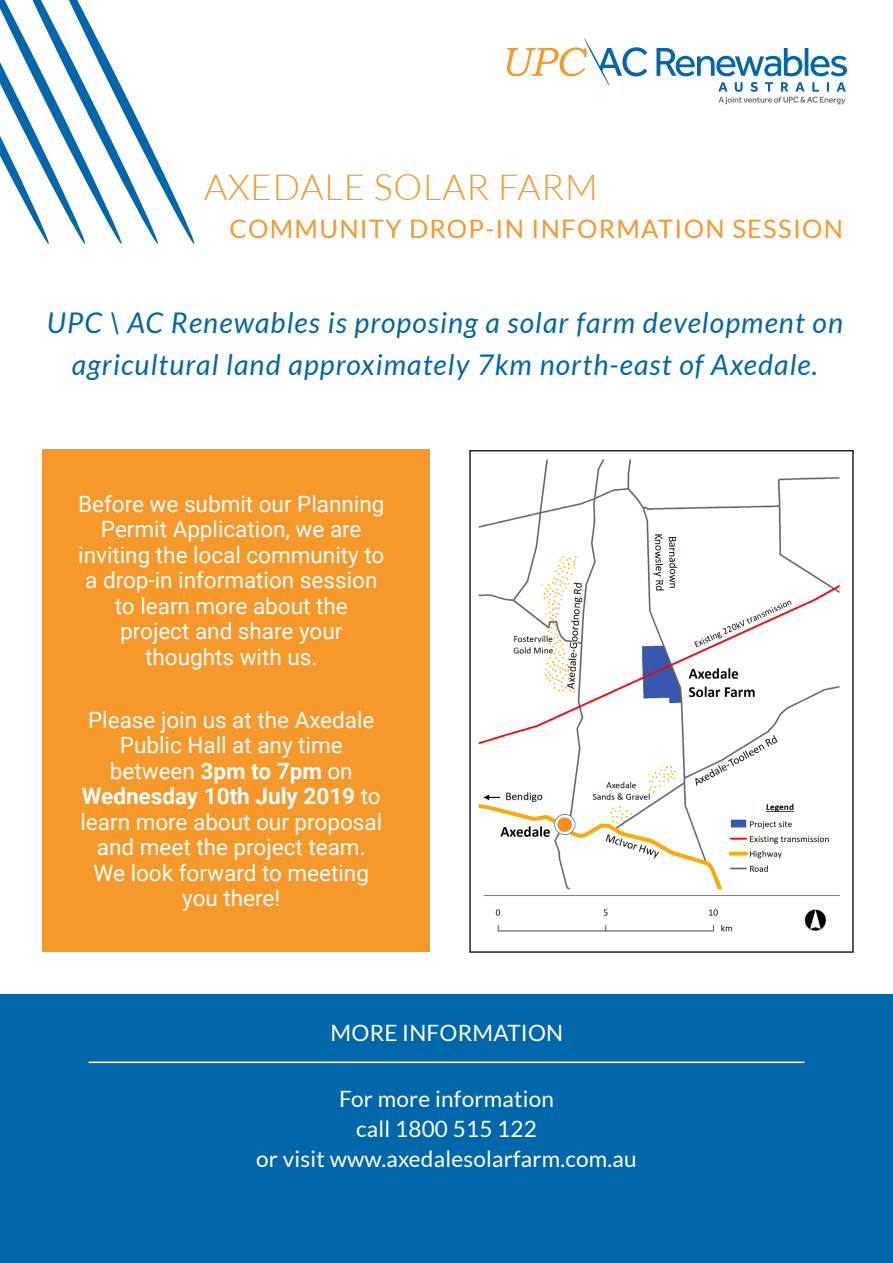
<style>
.page{position:relative;width:893px;height:1263px;background:#fff}
.page>*{position:absolute;margin:0;border:0;box-sizing:border-box;transform-origin:0 0}
.t1{font:300 36px "Lato";letter-spacing:.025em;color:#f7982b}
.t2{font:italic 28.5px/42px "Lato";letter-spacing:.04em;color:#0067aa;text-align:center}
.t3{font:25.5px "Lato";letter-spacing:.05em;color:#f7982b}
.t4{font:22.5px/25.5px "Roboto";color:#fff;text-align:center}
.t5{font:22.5px/30px "Lato";letter-spacing:.01em;color:#fff;text-align:center}
.s1{font-weight:700}
</style>
<div class="page">
<div style="left:42px;top:450px;width:388px;height:502px;background:#f7982b"></div>
<div style="left:0;top:995px;width:893px;height:268px;background:#0067aa"></div>
<img style="left:478px;top:459px;width:362px;height:473px">
<svg style="left:507px;top:38px;width:340px;height:66px"></svg>
<svg style="left:0;top:0;width:195px;height:244px"></svg>
<hr style="left:89px;top:1061px;width:715px;height:2px;background:#fff">
<h1 class="t1" style="left:204px;top:168px;width:395px">AXEDALE SOLAR FARM</h1>
<p class="t3" style="left:229px;top:214px;width:615px">COMMUNITY DROP-IN INFORMATION SESSION</p>
<p class="t2" style="left:47px;top:302px;width:798px">UPC \ AC Renewables is proposing a solar farm development on agricultural land approximately 7km north-east of Axedale.</p>
<p class="t4" style="left:78px;top:490px;width:308px">Before we submit our Planning<br>Permit Application, we are inviting the local community to a drop-in information session to learn more about the project and share your thoughts with us.</p>
<p class="t4" style="left:80px;top:706px;width:303px">Please join us at the Axedale<br>Public Hall at any time between <span class="s1">3pm to 7pm</span> on<br><span class="s1">Wednesday 10th July 2019</span> to learn more about our proposal and meet the project team.<br>We look forward to meeting you there!</p>
<p class="t5" style="left:331px;top:1018px;width:234px">MORE INFORMATION</p>
<p class="t5" style="left:256px;top:1084px;width:382px">For more information<br>call 1800 515 122<br>or visit www.axedalesolarfarm.com.au</p>
</div>
